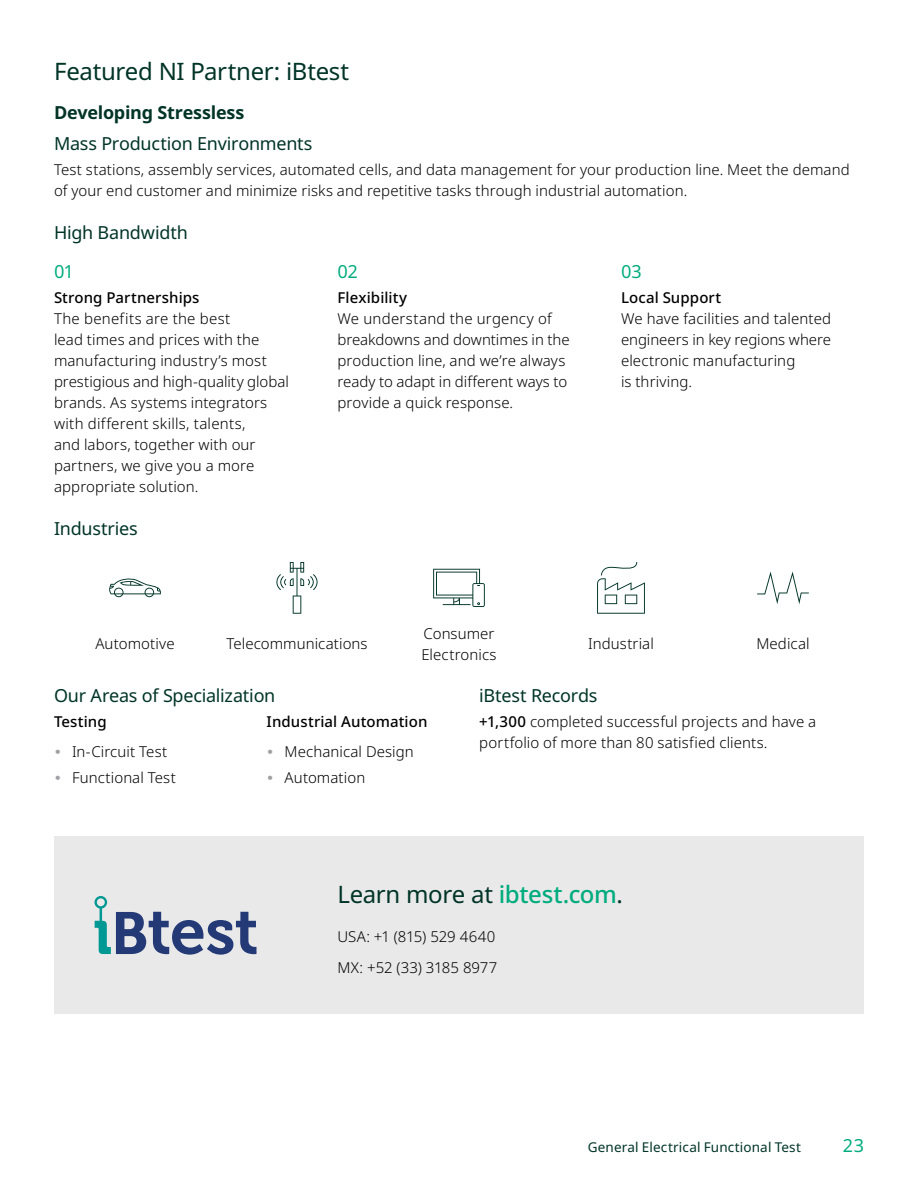
<style>
.page{position:relative;width:918px;height:1188px;background:#fff}
.page>*{position:absolute;margin:0;border:0;box-sizing:border-box;transform-origin:0 0}
.t1{font:24px "Noto Sans";letter-spacing:-.015em;color:#003427}
.t2{font:18px "Noto Sans";letter-spacing:-.015em;color:#003427}
.t3{font:700 18px "Noto Sans";letter-spacing:-.01em;color:#003427}
.t4{font:18px "Noto Sans";color:#00ac7e}
.t5{font:300 15px/21px "Noto Sans";letter-spacing:.005em;color:#000}
.t6{font:500 15px "Noto Sans";letter-spacing:.005em;color:#000}
.t7{font:13.5px "Noto Sans";letter-spacing:.01em;color:#003427}
.s1{font-weight:500}
.s2{font-weight:500;color:#00ac7e}
</style>
<div class="page">
<svg style="left:109px;top:578px;width:52px;height:19px"></svg>
<svg style="left:276px;top:562px;width:42px;height:52px"></svg>
<svg style="left:433px;top:569px;width:52px;height:38px"></svg>
<svg style="left:597px;top:562px;width:48px;height:52px"></svg>
<svg style="left:757px;top:571px;width:52px;height:33px"></svg>
<div style="left:338px;top:837px;width:526px;height:177px;background:#e9e9ea"></div>
<div style="left:54px;top:837px;width:284px;height:177px;background:#e9e9ea"></div>
<svg style="left:95px;top:896px;width:162px;height:59px"></svg>
<h1 class="t1" style="left:54px;top:54px;width:297px">Featured NI Partner: iBtest</h1>
<p class="t3" style="left:54px;top:100px;width:192px">Developing Stressless</p>
<p class="t2" style="left:54px;top:131px;width:260px">Mass Production Environments</p>
<p class="t5" style="left:54px;top:160px;width:797px">Test stations, assembly services, automated cells, and data management for your production line. Meet the demand of your end customer and minimize risks and repetitive tasks through industrial automation.</p>
<p class="t2" style="left:54px;top:220px;width:135px">High Bandwidth</p>
<p class="t4" style="left:54px;top:259px;width:20px">01</p>
<p class="t6" style="left:54px;top:287px;width:147px">Strong Partnerships</p>
<p class="t5" style="left:54px;top:309px;width:236px">The benefits are the best<br>lead times and prices with the manufacturing industry’s most prestigious and high-quality global brands. As systems integrators with different skills, talents,<br>and labors, together with our partners, we give you a more appropriate solution.</p>
<p class="t4" style="left:338px;top:259px;width:22px">02</p>
<p class="t6" style="left:338px;top:287px;width:71px">Flexibility</p>
<p class="t5" style="left:338px;top:309px;width:234px">We understand the urgency of breakdowns and downtimes in the production line, and we’re always ready to adapt in different ways to provide a quick response.</p>
<p class="t4" style="left:621px;top:259px;width:22px">03</p>
<p class="t6" style="left:621px;top:287px;width:102px">Local Support</p>
<p class="t5" style="left:621px;top:309px;width:212px">We have facilities and talented engineers in key regions where electronic manufacturing<br>is thriving.</p>
<p class="t2" style="left:54px;top:516px;width:85px">Industries</p>
<p class="t5" style="left:95px;top:634px;width:81px">Automotive</p>
<p class="t5" style="left:226px;top:634px;width:143px">Telecommunications</p>
<p class="t5" style="left:421px;top:623px;width:77px">Consumer<br>Electronics</p>
<p class="t5" style="left:588px;top:634px;width:67px">Industrial</p>
<p class="t5" style="left:756px;top:634px;width:55px">Medical</p>
<p class="t2" style="left:54px;top:683px;width:223px">Our Areas of Specialization</p>
<p class="t6" style="left:54px;top:711px;width:54px">Testing</p>
<p class="t5" style="left:72px;top:740px;width:105px;line-height:25.5px">In-Circuit Test<br>Functional Test</p>
<p class="t6" style="left:267px;top:711px;width:162px">Industrial Automation</p>
<p class="t5" style="left:285px;top:740px;width:131px;line-height:25.5px">Mechanical Design<br>Automation</p>
<p class="t2" style="left:479px;top:683px;width:120px">iBtest Records</p>
<p class="t5" style="left:479px;top:712px;width:339px"><span class="s1">+1,300</span> completed successful projects and have a portfolio of more than 80 satisfied clients.</p>
<h1 class="t1" style="left:338px;top:877px;width:287px">Learn more at <span class="s2">ibtest.com</span>.</h1>
<p class="t5" style="left:338px;top:921px;width:161px;line-height:31.5px">USA: +1 (815) 529 4640<br>MX: +52 (33) 3185 8977</p>
<p class="t7" style="left:588px;top:1138px;width:215px">General Electrical Functional Test</p>
<p class="t4" style="left:843px;top:1133px;width:23px">23</p>
</div>
